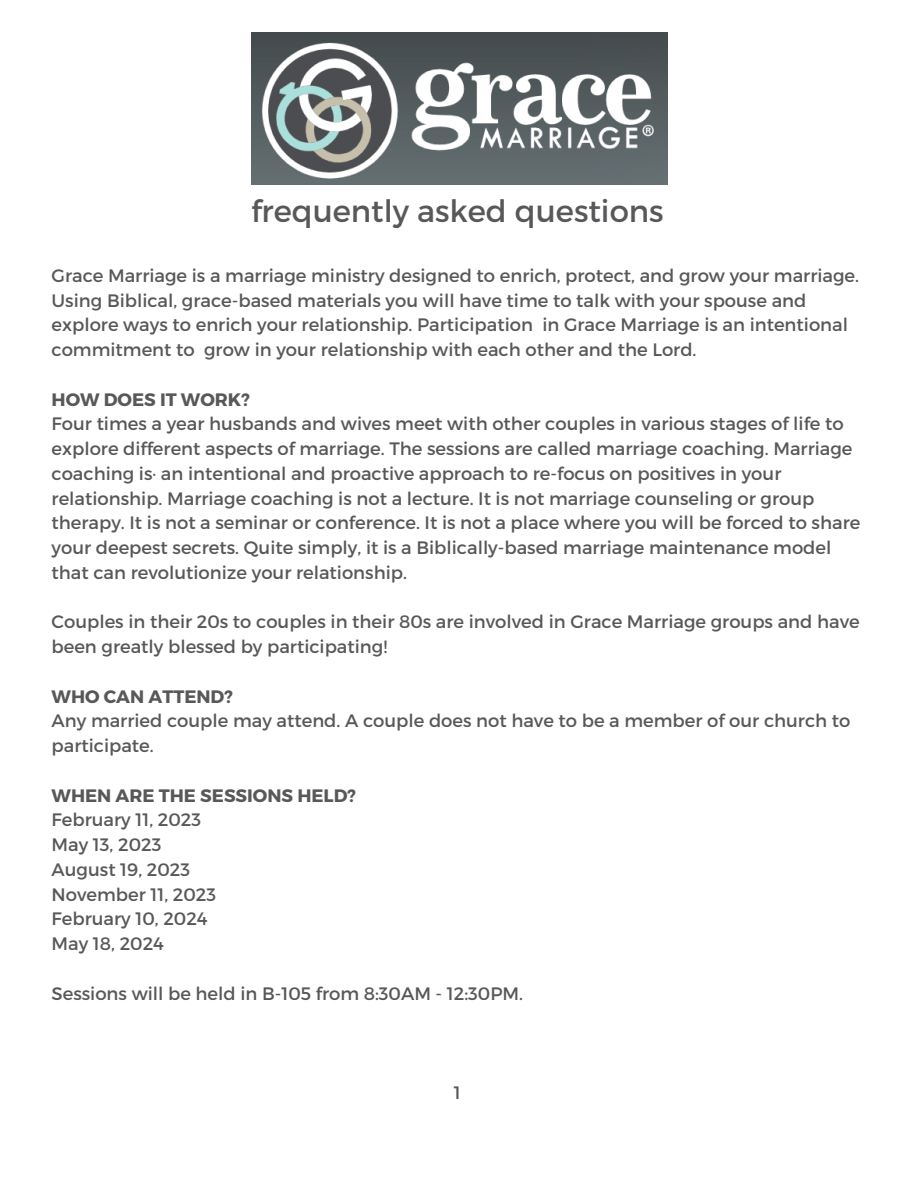
<style>
.page{position:relative;width:918px;height:1188px;background:#fff}
.page>*{position:absolute;margin:0;border:0;box-sizing:border-box;transform-origin:0 0}
.t1{font:30.75px "Montserrat";color:#58585a}
.t2{font:18px/24.8px "Montserrat";color:#58585a}
.t3{font:700 18px "Montserrat";color:#58585a}
</style>
<div class="page">
<img style="left:251px;top:33px;width:416px;height:152px">
<p class="t1" style="left:251px;top:191px;width:414px">frequently asked questions</p>
<h1 class="t2" style="left:52px;top:262px;width:809px">Grace Marriage is a marriage ministry designed to enrich, protect, and grow your marriage.<br>Using Biblical, grace-based materials you will have time to talk with your spouse and explore ways to enrich your relationship. Participation in Grace Marriage is an intentional commitment to grow in your relationship with each other and the Lord.</h1>
<p class="t3" style="left:52px;top:387px;width:200px">HOW DOES IT WORK?</p>
<p class="t2" style="left:52px;top:411px;width:810px">Four times a year husbands and wives meet with other couples in various stages of life to explore different aspects of marriage. The sessions are called marriage coaching. Marriage coaching is· an intentional and proactive approach to re-focus on positives in your relationship. Marriage coaching is not a lecture. It is not marriage counseling or group therapy. It is not a seminar or conference. It is not a place where you will be forced to share your deepest secrets. Quite simply, it is a Biblically-based marriage maintenance model that can revolutionize your relationship.</p>
<p class="t2" style="left:52px;top:609px;width:810px">Couples in their 20s to couples in their 80s are involved in Grace Marriage groups and have been greatly blessed by participating!</p>
<p class="t3" style="left:52px;top:684px;width:183px">WHO CAN ATTEND?</p>
<p class="t2" style="left:52px;top:708px;width:800px">Any married couple may attend. A couple does not have to be a member of our church to participate.</p>
<p class="t3" style="left:52px;top:783px;width:306px">WHEN ARE THE SESSIONS HELD?</p>
<p class="t2" style="left:52px;top:807px;width:151px">February 11, 2023</p>
<p class="t2" style="left:52px;top:831px;width:111px">May 13, 2023</p>
<p class="t2" style="left:52px;top:856px;width:140px">August 19, 2023</p>
<p class="t2" style="left:52px;top:881px;width:166px">November 11, 2023</p>
<p class="t2" style="left:52px;top:906px;width:158px">February 10, 2024</p>
<p class="t2" style="left:52px;top:930px;width:114px">May 18, 2024</p>
<p class="t2" style="left:52px;top:980px;width:473px">Sessions will be held in B-105 from 8:30AM - 12:30PM.</p>
<p class="t2" style="left:454px;top:1079px;width:8px">1</p>
</div>
